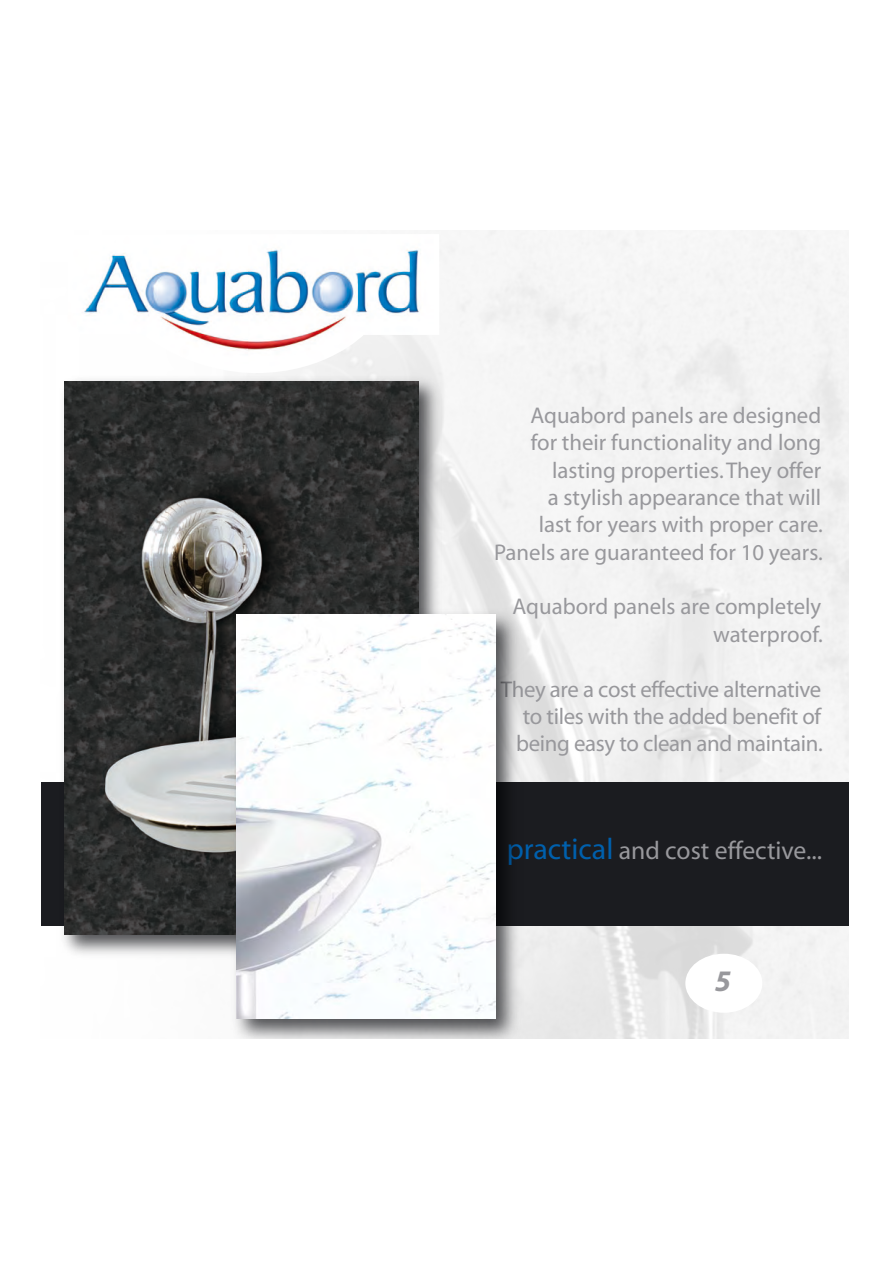
<style>
.page{position:relative;width:893px;height:1263px;background:#fff}
.page>*{position:absolute;margin:0;border:0;box-sizing:border-box;transform-origin:0 0}
.t1{font:italic 700 30px "Myriad";color:#98989c}
.t2{font:25.65px "Myriad";color:#98989c}
.t3{font:22.8px/27.3px "Myriad";color:#98989c;text-align:right}
.s1{font-size:30px;color:#0060ad}
</style>
<div class="page">
<div style="left:41px;top:782px;width:808px;height:144px;background:#1b1c20"></div>
<img style="left:60px;top:371px;width:387px;height:592px">
<img style="left:65px;top:382px;width:353px;height:552px">
<img style="left:226px;top:604px;width:301px;height:434px">
<img style="left:236px;top:615px;width:259px;height:404px">
<img style="left:67px;top:244px;width:372px;height:131px">
<p class="t3" style="left:494px;top:403px;width:330px">Aquabord panels are designed<br>for their functionality and long lasting properties. They offer<br>a stylish appearance that will<br>last for years with proper care.<br>Panels are guaranteed for 10 years.</p>
<p class="t3" style="left:513px;top:594px;width:312px">Aquabord panels are completely waterproof.</p>
<p class="t3" style="left:516px;top:676px;width:308px;text-align:justify;text-indent:-15px">They are a cost effective alternative to tiles with the added benefit of being easy to clean and maintain.</p>
<p class="t2" style="left:507px;top:837px;width:317px"><span class="s1">practical</span> and cost effective...</p>
<h1 class="t1" style="left:715px;top:965px;width:18px">5</h1>
</div>
